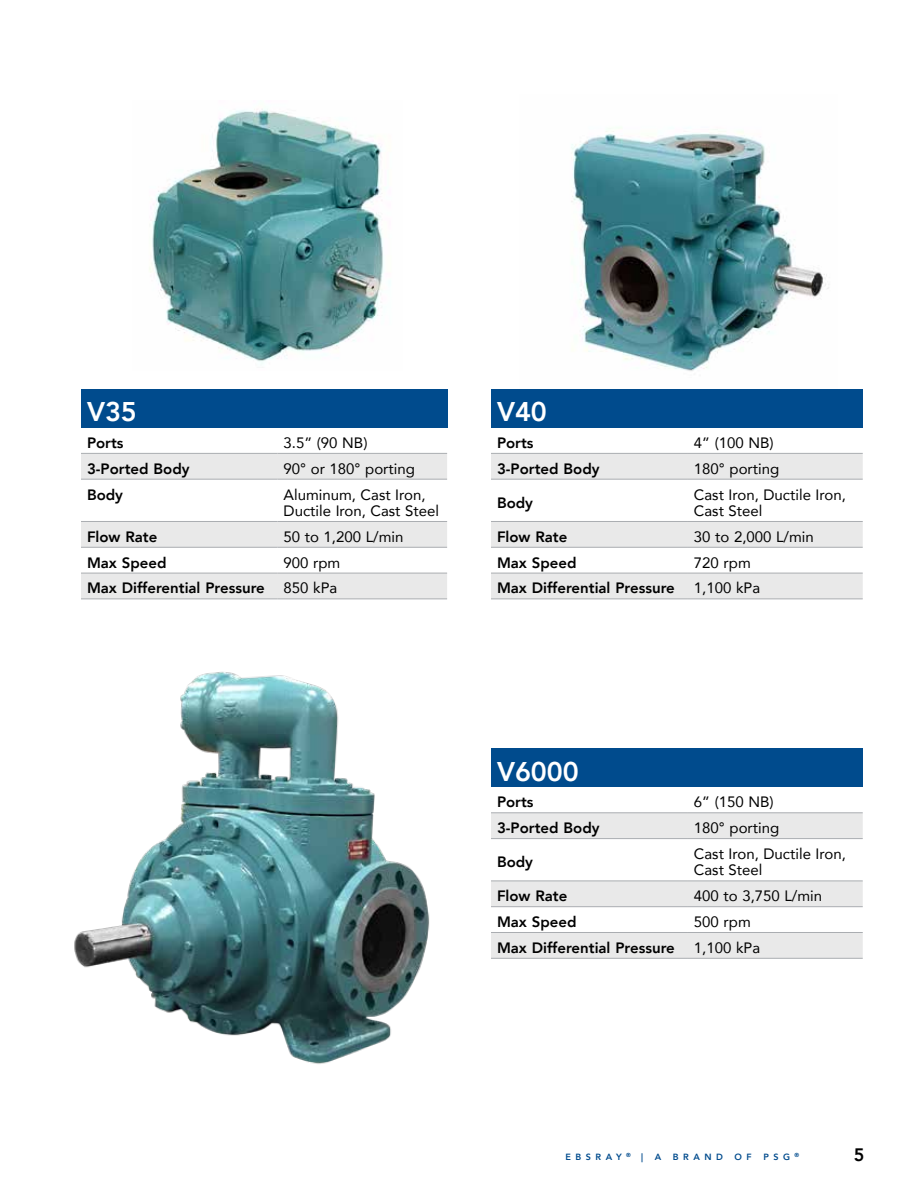
<style>
.page{position:relative;width:918px;height:1188px;background:#fff}
.page>*{position:absolute;margin:0;border:0;box-sizing:border-box;transform-origin:0 0}
.t1{font:800 27px "Avenir";color:#fff}
.t2{font:800 18px "Avenir";color:#000}
.t3{font:15px/16.5px "Avenir";color:#000}
.t4{font:800 15px/25.8px "Avenir";color:#000;text-align:right}
.t5{font:800 9px "Avenir";letter-spacing:.5em;color:#004b8d}
.s1{font-weight:400}
</style>
<div class="page">
<img style="left:149px;top:109px;width:241px;height:255px">
<img style="left:74px;top:671px;width:420px;height:393px">
<img style="left:571px;top:131px;width:258px;height:240px">
<div style="left:81px;top:389px;width:366px;height:39px;background:#004b8d"></div>
<svg style="left:81px;top:454px;width:366px;height:145px;fill:#e9e9e9"></svg>
<hr style="left:81px;top:453px;width:197px;height:1px;background:#aaadb1">
<hr style="left:278px;top:453px;width:169px;height:1px;background:#aaadb1">
<hr style="left:81px;top:479px;width:197px;height:1px;background:#aaadb1">
<hr style="left:278px;top:479px;width:169px;height:1px;background:#aaadb1">
<hr style="left:81px;top:521px;width:197px;height:1px;background:#aaadb1">
<hr style="left:278px;top:521px;width:169px;height:1px;background:#aaadb1">
<hr style="left:81px;top:547px;width:197px;height:1px;background:#aaadb1">
<hr style="left:278px;top:547px;width:169px;height:1px;background:#aaadb1">
<hr style="left:81px;top:573px;width:197px;height:1px;background:#aaadb1">
<hr style="left:278px;top:573px;width:169px;height:1px;background:#aaadb1">
<hr style="left:81px;top:599px;width:197px;height:1px;background:#aaadb1">
<hr style="left:278px;top:599px;width:169px;height:1px;background:#aaadb1">
<div style="left:491px;top:389px;width:372px;height:39px;background:#004b8d"></div>
<svg style="left:491px;top:454px;width:372px;height:145px;fill:#e9e9e9"></svg>
<hr style="left:491px;top:453px;width:197px;height:1px;background:#aaadb1">
<hr style="left:688px;top:453px;width:175px;height:1px;background:#aaadb1">
<hr style="left:491px;top:479px;width:197px;height:1px;background:#aaadb1">
<hr style="left:688px;top:479px;width:175px;height:1px;background:#aaadb1">
<hr style="left:491px;top:521px;width:197px;height:1px;background:#aaadb1">
<hr style="left:688px;top:521px;width:175px;height:1px;background:#aaadb1">
<hr style="left:491px;top:547px;width:197px;height:1px;background:#aaadb1">
<hr style="left:688px;top:547px;width:175px;height:1px;background:#aaadb1">
<hr style="left:491px;top:573px;width:197px;height:1px;background:#aaadb1">
<hr style="left:688px;top:573px;width:175px;height:1px;background:#aaadb1">
<hr style="left:491px;top:599px;width:197px;height:1px;background:#aaadb1">
<hr style="left:688px;top:599px;width:175px;height:1px;background:#aaadb1">
<div style="left:491px;top:748px;width:372px;height:39px;background:#004b8d"></div>
<svg style="left:491px;top:814px;width:372px;height:144px;fill:#e9e9e9"></svg>
<hr style="left:491px;top:813px;width:197px;height:1px;background:#aaadb1">
<hr style="left:688px;top:813px;width:175px;height:1px;background:#aaadb1">
<hr style="left:491px;top:838px;width:197px;height:1px;background:#aaadb1">
<hr style="left:688px;top:838px;width:175px;height:1px;background:#aaadb1">
<hr style="left:491px;top:881px;width:197px;height:1px;background:#aaadb1">
<hr style="left:688px;top:881px;width:175px;height:1px;background:#aaadb1">
<hr style="left:491px;top:906px;width:197px;height:1px;background:#aaadb1">
<hr style="left:688px;top:906px;width:175px;height:1px;background:#aaadb1">
<hr style="left:491px;top:932px;width:197px;height:1px;background:#aaadb1">
<hr style="left:688px;top:932px;width:175px;height:1px;background:#aaadb1">
<hr style="left:491px;top:958px;width:197px;height:1px;background:#aaadb1">
<hr style="left:688px;top:958px;width:175px;height:1px;background:#aaadb1">
<h1 class="t1" style="left:87px;top:391px;width:51px">V35</h1>
<p class="t4" style="left:87px;top:430px;width:38px">Ports</p>
<p class="t3" style="left:284px;top:434px;width:85px">3.5” (90 NB)</p>
<p class="t4" style="left:87px;top:456px;width:104px">3-Ported Body</p>
<p class="t3" style="left:284px;top:460px;width:133px">90° or 180° porting</p>
<p class="t4" style="left:87px;top:481px;width:38px">Body</p>
<p class="t3" style="left:284px;top:486px;width:157px">Aluminum, Cast Iron,<br>Ductile Iron, Cast Steel</p>
<p class="t4" style="left:87px;top:524px;width:72px">Flow Rate</p>
<p class="t3" style="left:284px;top:528px;width:121px">50 to 1,200 L/min</p>
<p class="t4" style="left:87px;top:550px;width:81px">Max Speed</p>
<p class="t4" style="left:87px;top:550px;width:255px"><span class="s1">900 rpm<br></span>Max Differential Pressure <span class="s1">850 kPa</span></p>
<h1 class="t1" style="left:497px;top:391px;width:51px">V40</h1>
<p class="t4" style="left:497px;top:430px;width:38px">Ports</p>
<p class="t3" style="left:694px;top:434px;width:81px">4” (100 NB)</p>
<p class="t4" style="left:497px;top:456px;width:104px">3-Ported Body</p>
<p class="t3" style="left:694px;top:460px;width:87px">180° porting</p>
<p class="t4" style="left:497px;top:490px;width:38px">Body</p>
<p class="t3" style="left:694px;top:486px;width:153px">Cast Iron, Ductile Iron,<br>Cast Steel</p>
<p class="t4" style="left:497px;top:524px;width:72px">Flow Rate</p>
<p class="t3" style="left:694px;top:528px;width:121px">30 to 2,000 L/min</p>
<p class="t4" style="left:497px;top:550px;width:81px">Max Speed</p>
<p class="t3" style="left:694px;top:554px;width:58px">720 rpm</p>
<p class="t4" style="left:497px;top:575px;width:179px">Max Differential Pressure</p>
<p class="t3" style="left:694px;top:580px;width:68px">1,100 kPa</p>
<h1 class="t1" style="left:497px;top:750px;width:83px">V6000</h1>
<p class="t4" style="left:497px;top:789px;width:38px">Ports</p>
<p class="t3" style="left:694px;top:794px;width:81px">6” (150 NB)</p>
<p class="t4" style="left:497px;top:815px;width:104px">3-Ported Body</p>
<p class="t3" style="left:694px;top:819px;width:87px">180° porting</p>
<p class="t4" style="left:497px;top:849px;width:38px">Body</p>
<p class="t3" style="left:694px;top:845px;width:153px">Cast Iron, Ductile Iron,<br>Cast Steel</p>
<p class="t4" style="left:497px;top:883px;width:72px">Flow Rate</p>
<p class="t3" style="left:694px;top:887px;width:130px">400 to 3,750 L/min</p>
<p class="t4" style="left:497px;top:909px;width:81px">Max Speed</p>
<p class="t3" style="left:694px;top:913px;width:58px">500 rpm</p>
<p class="t4" style="left:497px;top:935px;width:179px">Max Differential Pressure</p>
<p class="t3" style="left:694px;top:939px;width:68px">1,100 kPa</p>
<p class="t5" style="left:566px;top:1149px;width:79px">EBSRAY <sup>®</sup> |</p>
<p class="t5" style="left:655px;top:1149px;width:8px">A</p>
<p class="t5" style="left:673px;top:1149px;width:51px">BRAND</p>
<p class="t5" style="left:735px;top:1149px;width:19px">O F</p>
<p class="t5" style="left:763px;top:1149px;width:37px">PSG <sup>®</sup></p>
<p class="t2" style="left:854px;top:1140px;width:12px">5</p>
</div>
